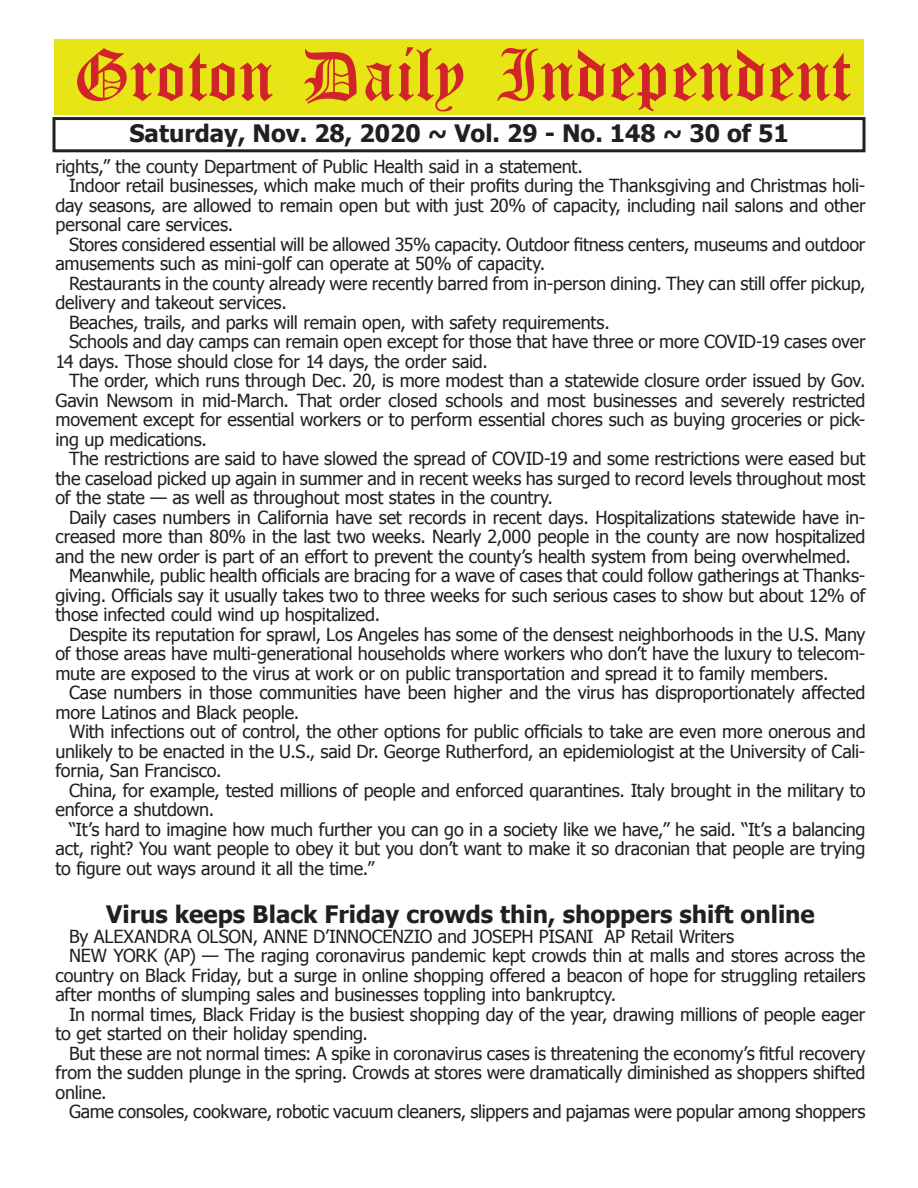
<style>
.page{position:relative;width:918px;height:1188px;background:#fff}
.page>*{position:absolute;margin:0;border:0;box-sizing:border-box;transform-origin:0 0}
.t1{font:54px "Old English Five";color:#d1232a}
.t2{font:700 24px "Tahoma";color:#231f20}
.t3{font:18px "Tahoma";letter-spacing:-.01em;color:#231f20}
</style>
<div class="page">
<div style="left:52px;top:117px;width:814px;height:35px;border:3px solid #231f20"></div>
<div style="left:54px;top:40px;width:810px;height:75px;background:#e7e515"></div>
<h1 class="t1" style="left:73px;top:50px;width:779px">Groton Daily Independent</h1>
<h2 class="t2" style="left:129px;top:116px;width:661px">Saturday, Nov. 28, 2020 ~ Vol. 29 - No. 148 ~ 30 of 51</h2>
<p class="t3" style="left:56px;top:154px;width:529px">rights,” the county Department of Public Health said in a statement.</p>
<p class="t3" style="left:69px;top:174px;width:798px">Indoor retail businesses, which make much of their profits during the Thanksgiving and Christmas holi-</p>
<p class="t3" style="left:56px;top:193px;width:812px">day seasons, are allowed to remain open but with just 20% of capacity, including nail salons and other</p>
<p class="t3" style="left:56px;top:213px;width:179px">personal care services.</p>
<p class="t3" style="left:69px;top:232px;width:798px">Stores considered essential will be allowed 35% capacity. Outdoor fitness centers, museums and outdoor</p>
<p class="t3" style="left:56px;top:252px;width:491px">amusements such as mini-golf can operate at 50% of capacity.</p>
<p class="t3" style="left:69px;top:271px;width:798px">Restaurants in the county already were recently barred from in-person dining. They can still offer pickup,</p>
<p class="t3" style="left:56px;top:291px;width:233px">delivery and takeout services.</p>
<p class="t3" style="left:69px;top:310px;width:542px">Beaches, trails, and parks will remain open, with safety requirements.</p>
<p class="t3" style="left:69px;top:330px;width:798px">Schools and day camps can remain open except for those that have three or more COVID-19 cases over</p>
<p class="t3" style="left:56px;top:349px;width:434px">14 days. Those should close for 14 days, the order said.</p>
<p class="t3" style="left:69px;top:369px;width:798px">The order, which runs through Dec. 20, is more modest than a statewide closure order issued by Gov.</p>
<p class="t3" style="left:56px;top:388px;width:812px">Gavin Newsom in mid-March. That order closed schools and most businesses and severely restricted</p>
<p class="t3" style="left:56px;top:408px;width:812px">movement except for essential workers or to perform essential chores such as buying groceries or pick-</p>
<p class="t3" style="left:56px;top:427px;width:153px">ing up medications.</p>
<p class="t3" style="left:69px;top:447px;width:798px">The restrictions are said to have slowed the spread of COVID-19 and some restrictions were eased but</p>
<p class="t3" style="left:56px;top:466px;width:812px">the caseload picked up again in summer and in recent weeks has surged to record levels throughout most</p>
<p class="t3" style="left:56px;top:486px;width:499px">of the state — as well as throughout most states in the country.</p>
<p class="t3" style="left:69px;top:505px;width:798px">Daily cases numbers in California have set records in recent days. Hospitalizations statewide have in-</p>
<p class="t3" style="left:56px;top:525px;width:812px">creased more than 80% in the last two weeks. Nearly 2,000 people in the county are now hospitalized</p>
<p class="t3" style="left:56px;top:544px;width:797px">and the new order is part of an effort to prevent the county’s health system from being overwhelmed.</p>
<p class="t3" style="left:69px;top:564px;width:798px">Meanwhile, public health officials are bracing for a wave of cases that could follow gatherings at Thanks-</p>
<p class="t3" style="left:56px;top:583px;width:811px">giving. Officials say it usually takes two to three weeks for such serious cases to show but about 12% of</p>
<p class="t3" style="left:56px;top:603px;width:326px">those infected could wind up hospitalized.</p>
<p class="t3" style="left:69px;top:622px;width:798px">Despite its reputation for sprawl, Los Angeles has some of the densest neighborhoods in the U.S. Many</p>
<p class="t3" style="left:56px;top:642px;width:812px">of those areas have multi-generational households where workers who don’t have the luxury to telecom-</p>
<p class="t3" style="left:56px;top:661px;width:775px">mute are exposed to the virus at work or on public transportation and spread it to family members.</p>
<p class="t3" style="left:69px;top:681px;width:798px">Case numbers in those communities have been higher and the virus has disproportionately affected</p>
<p class="t3" style="left:56px;top:700px;width:245px">more Latinos and Black people.</p>
<p class="t3" style="left:69px;top:720px;width:798px">With infections out of control, the other options for public officials to take are even more onerous and</p>
<p class="t3" style="left:56px;top:739px;width:812px">unlikely to be enacted in the U.S., said Dr. George Rutherford, an epidemiologist at the University of Cali-</p>
<p class="t3" style="left:56px;top:759px;width:168px">fornia, San Francisco.</p>
<p class="t3" style="left:69px;top:778px;width:798px">China, for example, tested millions of people and enforced quarantines. Italy brought in the military to</p>
<p class="t3" style="left:56px;top:798px;width:160px">enforce a shutdown.</p>
<p class="t3" style="left:69px;top:817px;width:798px">“It’s hard to imagine how much further you can go in a society like we have,” he said. “It’s a balancing</p>
<p class="t3" style="left:56px;top:837px;width:811px">act, right? You want people to obey it but you don’t want to make it so draconian that people are trying</p>
<p class="t3" style="left:56px;top:856px;width:320px">to figure out ways around it all the time.”</p>
<h2 class="t2" style="left:106px;top:898px;width:710px">Virus keeps Black Friday crowds thin, shoppers shift online</h2>
<p class="t3" style="left:69px;top:924px;width:667px">By ALEXANDRA OLSON, ANNE D’INNOCENZIO and JOSEPH PISANI AP Retail Writers</p>
<p class="t3" style="left:69px;top:944px;width:798px">NEW YORK (AP) — The raging coronavirus pandemic kept crowds thin at malls and stores across the</p>
<p class="t3" style="left:56px;top:963px;width:812px">country on Black Friday, but a surge in online shopping offered a beacon of hope for struggling retailers</p>
<p class="t3" style="left:56px;top:983px;width:562px">after months of slumping sales and businesses toppling into bankruptcy.</p>
<p class="t3" style="left:69px;top:1002px;width:798px">In normal times, Black Friday is the busiest shopping day of the year, drawing millions of people eager</p>
<p class="t3" style="left:56px;top:1022px;width:314px">to get started on their holiday spending.</p>
<p class="t3" style="left:69px;top:1041px;width:798px">But these are not normal times: A spike in coronavirus cases is threatening the economy’s fitful recovery</p>
<p class="t3" style="left:56px;top:1061px;width:812px">from the sudden plunge in the spring. Crowds at stores were dramatically diminished as shoppers shifted</p>
<p class="t3" style="left:56px;top:1080px;width:53px">online.</p>
<p class="t3" style="left:69px;top:1100px;width:798px">Game consoles, cookware, robotic vacuum cleaners, slippers and pajamas were popular among shoppers</p>
</div>
